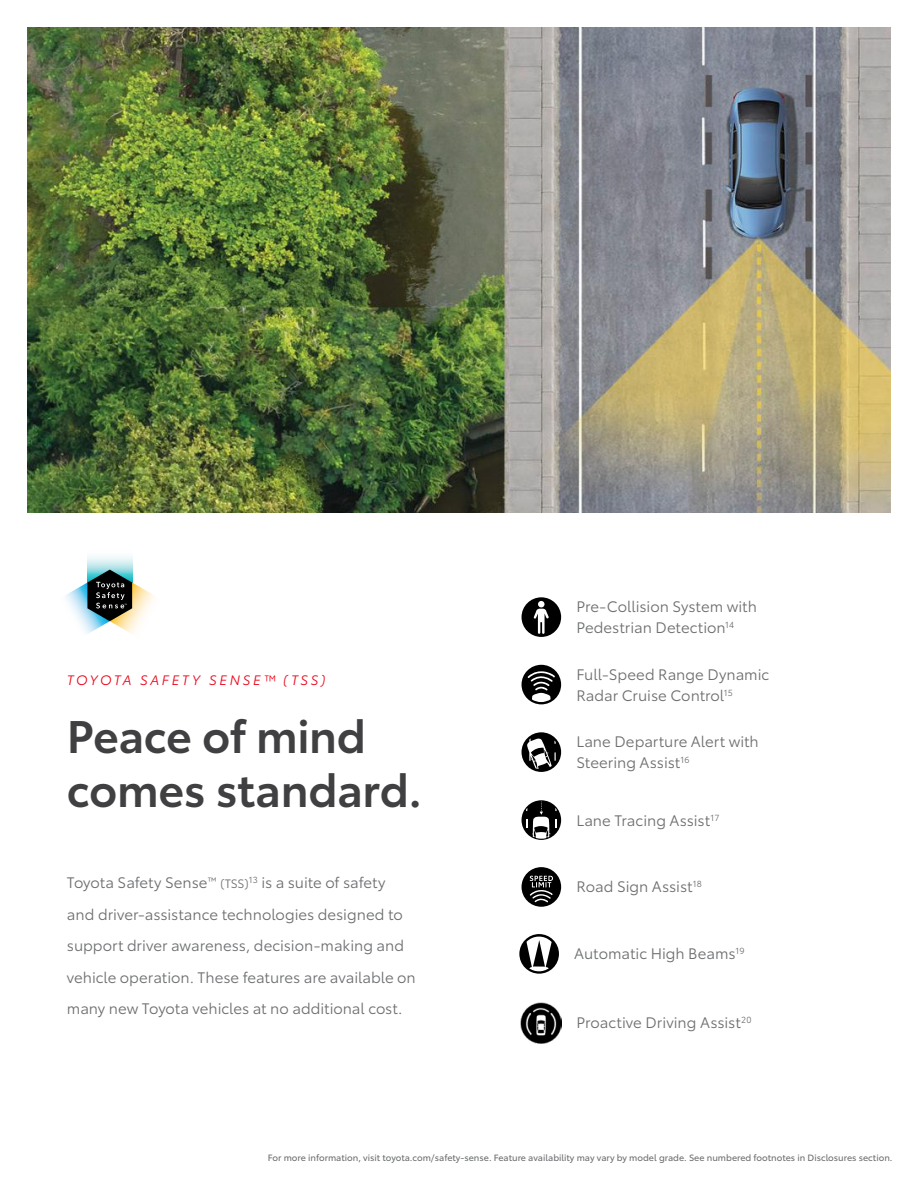
<style>
.page{position:relative;width:918px;height:1188px;background:#fff}
.page>*{position:absolute;margin:0;border:0;box-sizing:border-box;transform-origin:0 0}
.t1{font:600 45px/54px "Toyota Type";letter-spacing:-.01em;color:#404042}
.t2{font:15px/31.5px "Toyota Type";color:#6d6e70}
.t3{font:italic 13.5px "Toyota Type";letter-spacing:.195em;color:#eb091e}
.t4{font:9px "Toyota Type";color:#6d6e70}
.s1{font-size:12px}
</style>
<div class="page">
<img style="left:27px;top:27px;width:864px;height:486px">
<svg style="left:87px;top:556px;width:45px;height:14px"></svg>
<svg style="left:65px;top:570px;width:90px;height:64px"></svg>
<img style="left:521px;top:1002px;width:41px;height:41px">
<svg style="left:522px;top:867px;width:39px;height:40px"></svg>
<div style="left:522px;top:800px;width:39px;height:40px;background:#000;border-radius:50%"></div>
<svg style="left:526px;top:801px;width:31px;height:38px"></svg>
<svg style="left:519px;top:934px;width:40px;height:40px"></svg>
<svg style="left:522px;top:732px;width:39px;height:40px"></svg>
<svg style="left:522px;top:665px;width:39px;height:39px"></svg>
<svg style="left:522px;top:597px;width:39px;height:40px"></svg>
<p class="t3" style="left:67px;top:670px;width:260px">TOYOTA SAFETY SENSE™ (TSS)</p>
<h1 class="t1" style="left:67px;top:706px;width:356px">Peace of mind comes standard.</h1>
<p class="t2" style="left:67px;top:866px;width:350px">Toyota Safety Sense<sup>™</sup> <span class="s1">(TSS)</span><sup>13</sup> is a suite of safety and driver-assistance technologies designed to support driver awareness, decision-making and vehicle operation. These features are available on many new Toyota vehicles at no additional cost.</p>
<p class="t2" style="left:576px;top:595px;width:182px;line-height:21px">Pre-Collision System with<br>Pedestrian Detection<sup>14</sup></p>
<p class="t2" style="left:576px;top:663px;width:195px;line-height:21px">Full-Speed Range Dynamic<br>Radar Cruise Control<sup>15</sup></p>
<p class="t2" style="left:576px;top:730px;width:184px;line-height:21px">Lane Departure Alert with<br>Steering Assist<sup>16</sup></p>
<p class="t2" style="left:576px;top:803px;width:145px">Lane Tracing Assist<sup>17</sup></p>
<p class="t2" style="left:576px;top:870px;width:127px">Road Sign Assist<sup>18</sup></p>
<p class="t2" style="left:574px;top:937px;width:172px">Automatic High Beams<sup>19</sup></p>
<p class="t2" style="left:576px;top:1006px;width:177px">Proactive Driving Assist<sup>20</sup></p>
<p class="t4" style="left:268px;top:1151px;width:626px">For more information, visit toyota.com/safety-sense. Feature availability may vary by model grade. See numbered footnotes in Disclosures section.</p>
</div>
